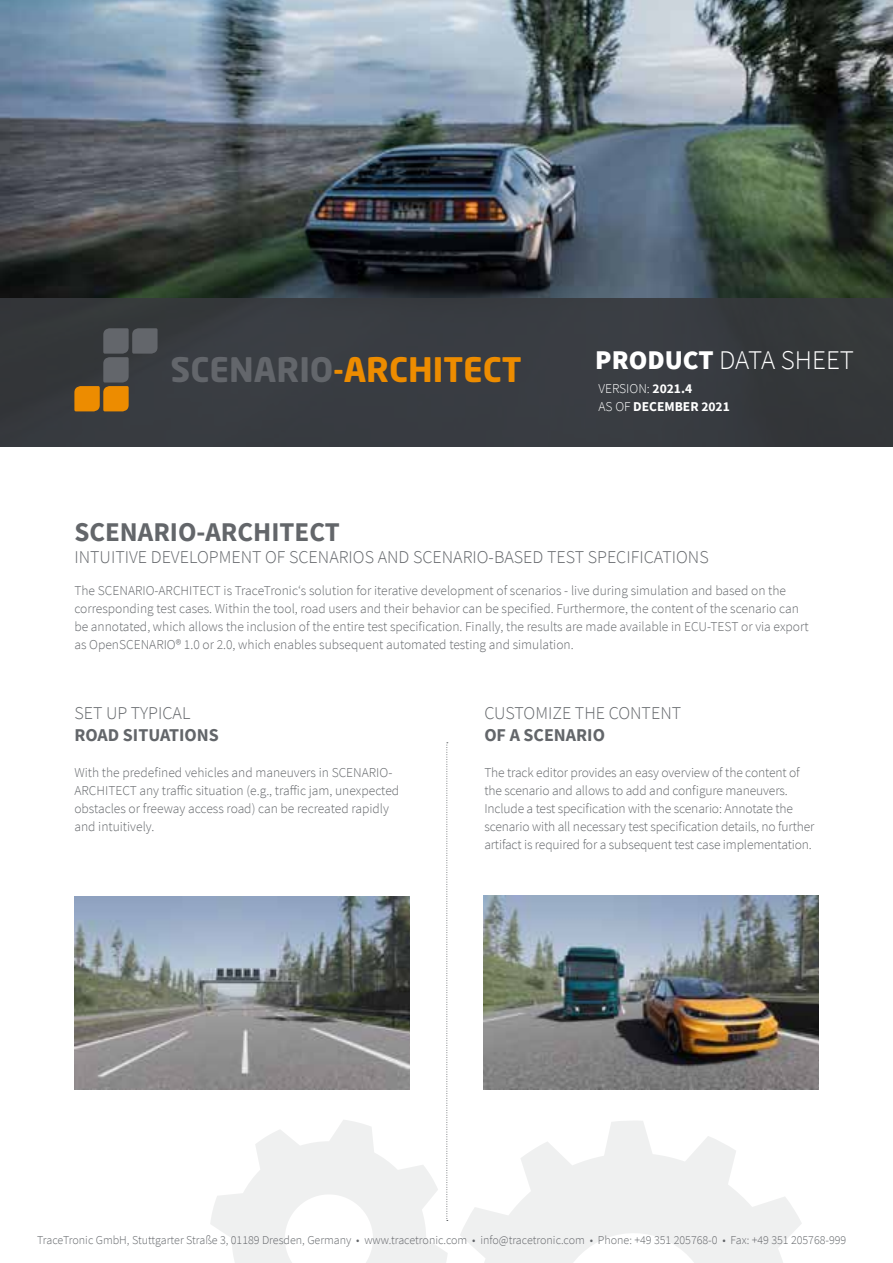
<style>
.page{position:relative;width:893px;height:1263px;background:#fff}
.page>*{position:absolute;margin:0;border:0;box-sizing:border-box;transform-origin:0 0}
.t1{font:700 33.45px "Neo Sans";color:#ed8c00}
.Headline{font:700 27px "Source Sans Pro";color:#63666a}
.t2{font:300 27px "Source Sans Pro";color:#fff}
.Subheadline{font:300 18px/21.6px "Source Sans Pro";color:#63666a}
.Subheadline-2{font:700 18px/21.6px "Source Sans Pro";color:#63666a}
.Fließtext{font:300 13.5px/18px "Source Sans Pro";color:#63666a}
.Fließtext-2{font:700 13.5px/18px "Source Sans Pro";color:#fff}
.Fließtext-3{font:300 12px "Source Sans Pro";color:#63666a}
.s1{color:#63666b}
.s2{font-weight:900}
.s3{font-weight:300}
.s4{font-weight:700}
</style>
<div class="page">
<img style="left:0;top:0;width:893px;height:298px">
<div style="left:0;top:298px;width:893px;height:148px;background:#37393d"></div>
<svg style="left:210px;top:1120px;width:592px;height:143px;fill:#eff0f0"></svg>
<svg style="left:74px;top:328px;width:84px;height:83px"></svg>
<svg style="left:446px;top:742px;width:2px;height:479px"></svg>
<img style="left:484px;top:895px;width:335px;height:194px">
<img style="left:74px;top:896px;width:335px;height:193px">
<h1 class="t1" style="left:171px;top:356px;width:353px"><span class="s1">SCENARIO</span>-ARCHITECT</h1>
<p class="t2" style="left:595px;top:343px;width:260px"><span class="s2">PRODUCT</span> DATA SHEET</p>
<p class="Fließtext-2" style="left:598px;top:379px;width:133px"><span class="s3">VERSION:</span> 2021.4<br><span class="s3">AS OF</span> DECEMBER 2021</p>
<p class="Headline" style="left:74px;top:514px;width:267px">SCENARIO-ARCHITECT</p>
<p class="Subheadline" style="left:74px;top:546px;width:636px">INTUITIVE DEVELOPMENT OF SCENARIOS AND SCENARIO-BASED TEST SPECIFICATIONS</p>
<p class="Fließtext" style="left:74px;top:581px;width:736px">The SCENARIO-ARCHITECT is TraceTronic‘s solution for iterative development of scenarios - live during simulation and based on the corresponding test cases. Within the tool, road users and their behavior can be specified. Furthermore, the content of the scenario can be annotated, which allows the inclusion of the entire test specification. Finally, the results are made available in ECU-TEST or via export as OpenSCENARIO® 1.0 or 2.0, which enables subsequent automated testing and simulation.</p>
<p class="Subheadline-2" style="left:74px;top:702px;width:146px"><span class="s3">SET UP TYPICAL<br></span>ROAD SITUATIONS</p>
<p class="Fließtext" style="left:74px;top:763px;width:326px">With the predefined vehicles and maneuvers in SCENARIO-ARCHITECT any traffic situation (e.g., traffic jam, unexpected obstacles or freeway access road) can be recreated rapidly and intuitively.</p>
<p class="Subheadline" style="left:484px;top:703px;width:198px">CUSTOMIZE THE CONTENT<br><span class="s4">OF A SCENARIO</span></p>
<p class="Fließtext" style="left:484px;top:763px;width:317px">The track editor provides an easy overview of the content of the scenario and allows to add and configure maneuvers.</p>
<p class="Fließtext" style="left:484px;top:799px;width:332px">Include a test specification with the scenario: Annotate the scenario with all necessary test specification details, no further artifact is required for a subsequent test case implementation.</p>
<p class="Fließtext-3" style="left:37px;top:1233px;width:811px">TraceTronic GmbH, Stuttgarter Straße 3, 01189 Dresden, Germany • www.tracetronic.com • info@tracetronic.com • Phone: +49 351 205768-0 • Fax: +49 351 205768-999</p>
</div>
